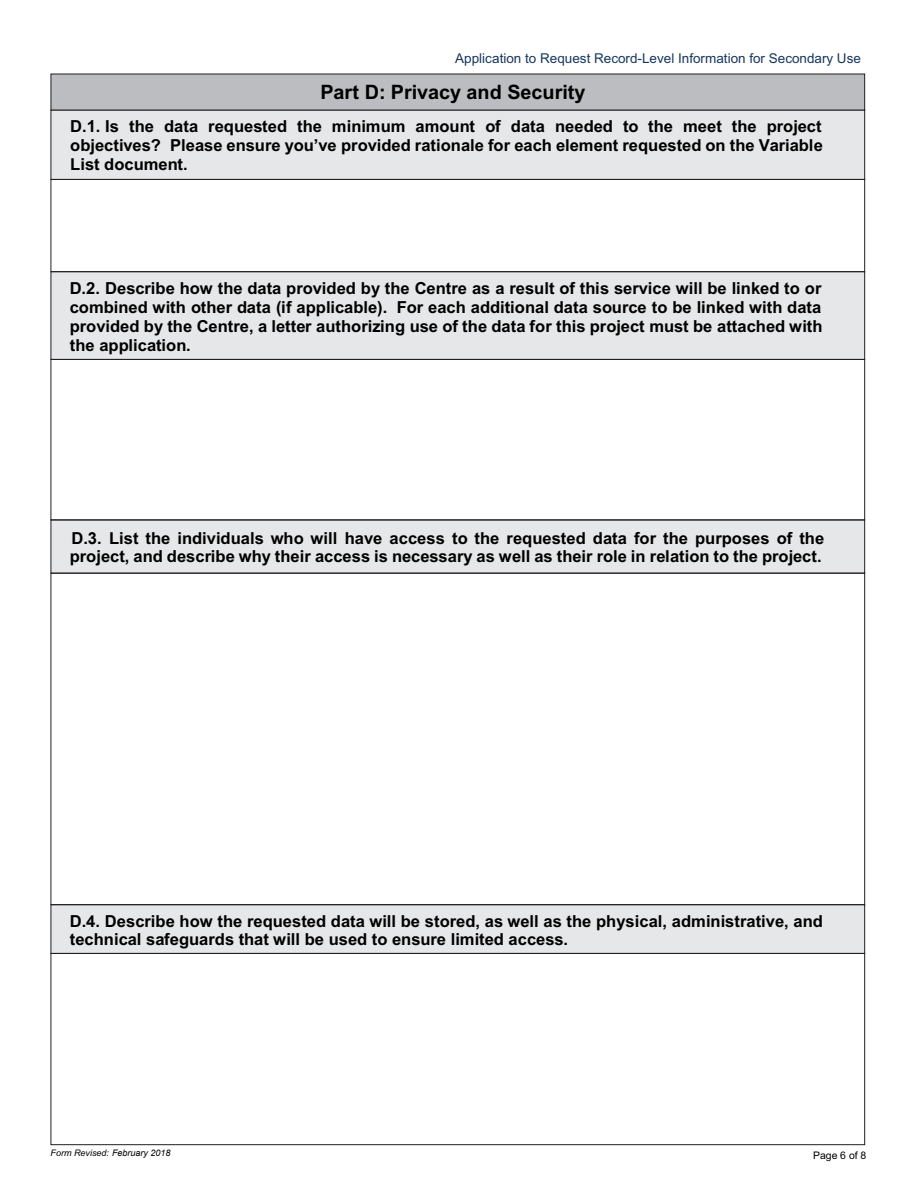
<style>
.page{position:relative;width:918px;height:1188px;background:#fff}
.page>*{position:absolute;margin:0;border:0;box-sizing:border-box;transform-origin:0 0}
.t1{font:700 19.8px "Arial";color:#000}
.t2{font:700 16.5px/18.9px "Arial";color:#000;text-align:justify}
.t3{font:13.5px "Arial";color:#17365d}
.t4{font:10.5px "Arial";color:#000}
.t5{font:italic 9px "Arial";color:#000}
.s1{font-style:inherit}
</style>
<div class="page">
<div style="left:51px;top:904px;width:814px;height:50px;background:#e6e7e8"></div>
<div style="left:51px;top:520px;width:814px;height:54px;background:#e6e7e8"></div>
<div style="left:51px;top:271px;width:814px;height:89px;background:#e6e7e8"></div>
<div style="left:51px;top:110px;width:814px;height:70px;background:#e6e7e8;border:1px solid #231f20"></div>
<div style="left:51px;top:74px;width:814px;height:36px;background:#bbbdc0"></div>
<div style="left:51px;top:179px;width:814px;height:93px;border:1px solid #231f20"></div>
<div style="left:51px;top:359px;width:814px;height:161px;border:1px solid #231f20"></div>
<div style="left:51px;top:953px;width:814px;height:192px;border:1px solid #231f20"></div>
<p class="t3" style="left:455px;top:53px;width:407px">Application to Request Record-Level Information for Secondary Use</p>
<p class="t1" style="left:320px;top:84px;width:267px">Part D: Privacy and Security</p>
<p class="t2" style="left:70px;top:118px;width:754px">D.1. Is the data requested the minimum amount of data needed to the meet the project objectives? Please ensure you’ve provided rationale for each element requested on the Variable List document.</p>
<p class="t2" style="left:70px;top:280px;width:754px">D.2. Describe how the data provided by the Centre as a result of this service will be linked to or combined with other data (if applicable). For each additional data source to be linked with data provided by the Centre, a letter authorizing use of the data for this project must be attached with the application.</p>
<p class="t2" style="left:70px;top:531px;width:756px;line-height:18px">D.<span class="s1">3</span>. List the individuals who will have access t o the requested data for the purposes of the project, and describe why their access is necessary as well as their role in relation to the project.</p>
<p class="t2" style="left:70px;top:914px;width:755px;line-height:18px">D.<span class="s1">4</span>. Describe how the requested data will be stored, as well as the physical, administrative, and technical safeguards that will be used to ensure limited access.</p>
<p class="t5" style="left:51px;top:1150px;width:122px">Form Revised: <span class="s1">February 2018</span></p>
<p class="t4" style="left:813px;top:1152px;width:55px">Page 6 of 8</p>
</div>
